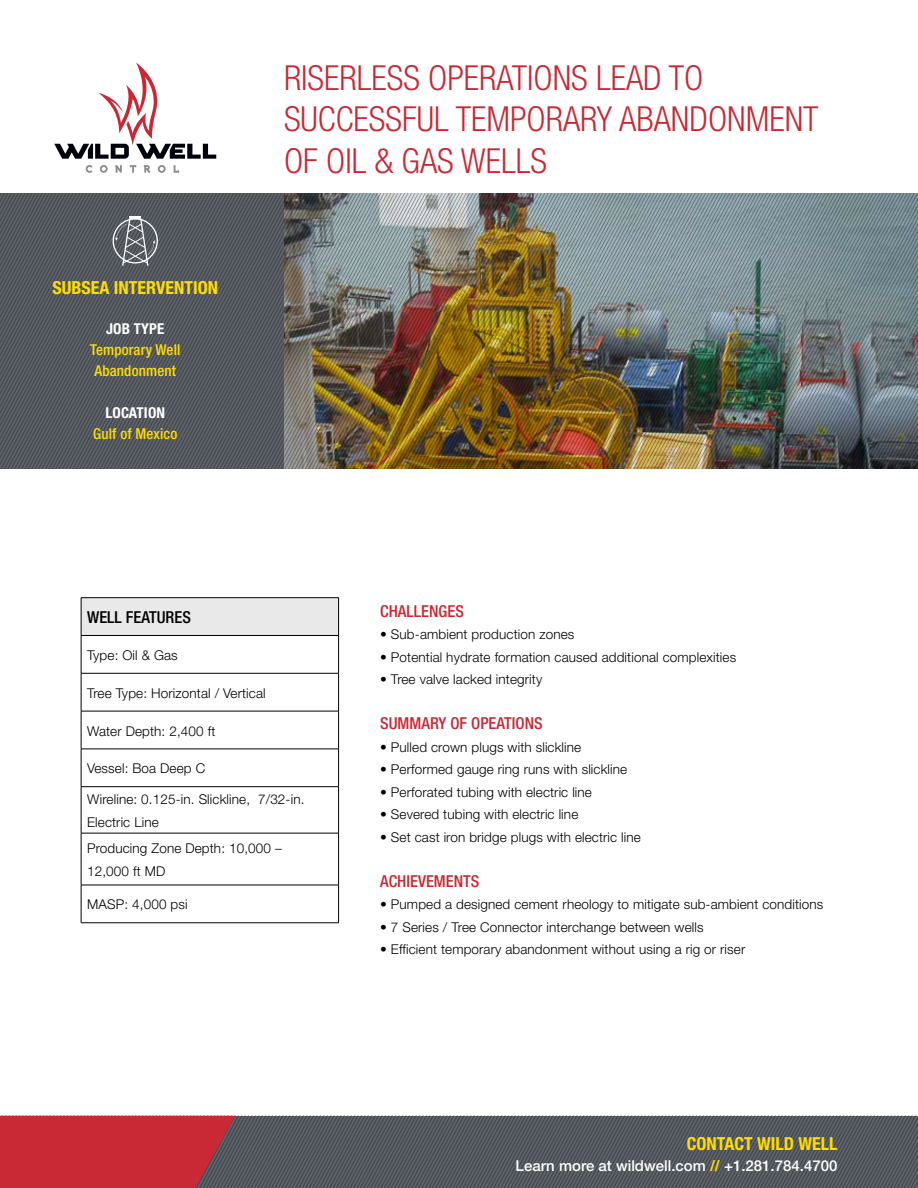
<style>
.page{position:relative;width:918px;height:1188px;background:#fff}
.page>*{position:absolute;margin:0;border:0;box-sizing:border-box;transform-origin:0 0}
.t1{font:300 condensed 34.5px/41.4px "Helvetica Neue LT Std";color:#c82934}
.t2{font:700 condensed 18px "Helvetica Neue";color:#ffde00}
.t3{font:500 condensed 16.5px "Helvetica Neue";color:#c82934}
.t4{font:500 condensed 16.5px "Helvetica Neue";color:#000}
.t5{font:500 15px "Helvetica Neue";color:#fff}
.t6{font:500 condensed 15px/21px "Helvetica Neue";letter-spacing:.01em;color:#ffde00;text-align:center}
.t7{font:700 condensed 15px "Helvetica Neue";letter-spacing:.01em;color:#fff}
.t8{font:300 13.5px/22.5px "Helvetica Neue";letter-spacing:.01em;color:#000}
.s1{font-weight:700;font-stretch:condensed;color:#ffde00}
</style>
<div class="page">
<svg style="left:86px;top:165px;width:6px;height:8px"></svg>
<svg style="left:100px;top:165px;width:8px;height:8px"></svg>
<svg style="left:115px;top:165px;width:7px;height:8px"></svg>
<svg style="left:130px;top:165px;width:6px;height:8px"></svg>
<svg style="left:144px;top:165px;width:6px;height:8px"></svg>
<svg style="left:158px;top:165px;width:8px;height:8px"></svg>
<svg style="left:174px;top:165px;width:5px;height:8px"></svg>
<svg style="left:54px;top:63px;width:162px;height:96px"></svg>
<svg style="left:399px;top:1116px;width:511px;height:72px;background:#54585e"></svg>
<svg style="left:0;top:1116px;width:399px;height:72px;background:#933e46"></svg>
<img style="left:505px;top:193px;width:413px;height:276px">
<img style="left:0;top:193px;width:505px;height:276px">
<svg style="left:113px;top:216px;width:45px;height:50px;background:#75797d"></svg>
<div style="left:81px;top:598px;width:258px;height:37px;background:#e8e9e8"></div>
<hr style="left:81px;top:597px;width:258px;height:1px;background:#000">
<hr style="left:81px;top:598px;width:1px;height:37px;background:#000">
<hr style="left:338px;top:598px;width:1px;height:37px;background:#000">
<hr style="left:81px;top:635px;width:258px;height:1px;background:#000">
<hr style="left:81px;top:636px;width:1px;height:37px;background:#000">
<hr style="left:338px;top:636px;width:1px;height:37px;background:#000">
<hr style="left:81px;top:673px;width:258px;height:1px;background:#000">
<hr style="left:81px;top:673px;width:1px;height:38px;background:#000">
<hr style="left:338px;top:673px;width:1px;height:38px;background:#000">
<hr style="left:81px;top:711px;width:258px;height:1px;background:#000">
<hr style="left:81px;top:711px;width:1px;height:38px;background:#000">
<hr style="left:338px;top:711px;width:1px;height:38px;background:#000">
<hr style="left:81px;top:749px;width:258px;height:1px;background:#000">
<hr style="left:81px;top:749px;width:1px;height:37px;background:#000">
<hr style="left:338px;top:749px;width:1px;height:37px;background:#000">
<hr style="left:81px;top:786px;width:258px;height:1px;background:#000">
<hr style="left:81px;top:787px;width:1px;height:46px;background:#000">
<hr style="left:338px;top:787px;width:1px;height:46px;background:#000">
<hr style="left:81px;top:833px;width:258px;height:1px;background:#000">
<hr style="left:81px;top:833px;width:1px;height:52px;background:#000">
<hr style="left:338px;top:833px;width:1px;height:52px;background:#000">
<hr style="left:81px;top:885px;width:258px;height:1px;background:#000">
<hr style="left:81px;top:885px;width:1px;height:38px;background:#000">
<hr style="left:338px;top:885px;width:1px;height:38px;background:#000">
<hr style="left:81px;top:923px;width:258px;height:1px;background:#000">
<h2 class="t2" style="left:52px;top:277px;width:167px">SUBSEA INTERVENTION</h2>
<p class="t7" style="left:106px;top:319px;width:60px">JOB TYPE</p>
<p class="t6" style="left:90px;top:339px;width:92px">Temporary Well<br>Abandonment</p>
<p class="t7" style="left:105px;top:403px;width:61px">LOCATION</p>
<p class="t6" style="left:93px;top:423px;width:86px">Gulf of Mexico</p>
<h1 class="t1" style="left:284px;top:57px;width:536px">RISERLESS OPERATIONS LEAD TO<br>SUCCESSFUL TEMPORARY ABANDONMENT<br>OF OIL &amp; GAS WELLS</h1>
<p class="t4" style="left:87px;top:608px;width:105px">WELL FEATURES</p>
<p class="t8" style="left:87px;top:644px;width:92px">Type: Oil &amp; Gas</p>
<p class="t8" style="left:87px;top:681px;width:180px">Tree Type: Horizontal / Vertical</p>
<p class="t8" style="left:87px;top:719px;width:130px">Water Depth: 2,400 ft</p>
<p class="t8" style="left:87px;top:757px;width:120px">Vessel: Boa Deep C</p>
<p class="t8" style="left:87px;top:788px;width:219px">Wireline: 0.125-in. Slickline, 7/32-in.<br>Electric Line</p>
<p class="t8" style="left:87px;top:837px;width:196px">Producing Zone Depth: 10,000 –<br>12,000 ft MD</p>
<p class="t8" style="left:87px;top:893px;width:102px">MASP: 4,000 psi</p>
<p class="t3" style="left:380px;top:601px;width:85px">CHALLENGES</p>
<p class="t8" style="left:380px;top:623px;width:196px">• Sub-ambient production zones</p>
<p class="t8" style="left:380px;top:645px;width:358px">• Potential hydrate formation caused additional complexities</p>
<p class="t8" style="left:380px;top:668px;width:164px">• Tree valve lacked integrity</p>
<p class="t3" style="left:380px;top:713px;width:164px">SUMMARY OF OPEATIONS</p>
<p class="t8" style="left:380px;top:735px;width:203px">• Pulled crown plugs with slickline</p>
<p class="t8" style="left:380px;top:758px;width:249px">• Performed gauge ring runs with slickline</p>
<p class="t8" style="left:380px;top:780px;width:213px">• Perforated tubing with electric line</p>
<p class="t8" style="left:380px;top:803px;width:200px">• Severed tubing with electric line</p>
<p class="t8" style="left:380px;top:825px;width:262px">• Set cast iron bridge plugs with electric line</p>
<p class="t3" style="left:380px;top:871px;width:101px">ACHIEVEMENTS</p>
<p class="t8" style="left:380px;top:893px;width:445px">• Pumped a designed cement rheology to mitigate sub-ambient conditions</p>
<p class="t8" style="left:380px;top:915px;width:325px">• 7 Series / Tree Connector interchange between wells</p>
<p class="t8" style="left:380px;top:938px;width:367px">• Efficient temporary abandonment without using a rig or riser</p>
<h2 class="t2" style="left:687px;top:1133px;width:152px">CONTACT WILD WELL</h2>
<p class="t5" style="left:515px;top:1157px;width:323px">Learn more at wildwell.com <span class="s1">//</span> +1.281.784.4700</p>
</div>
